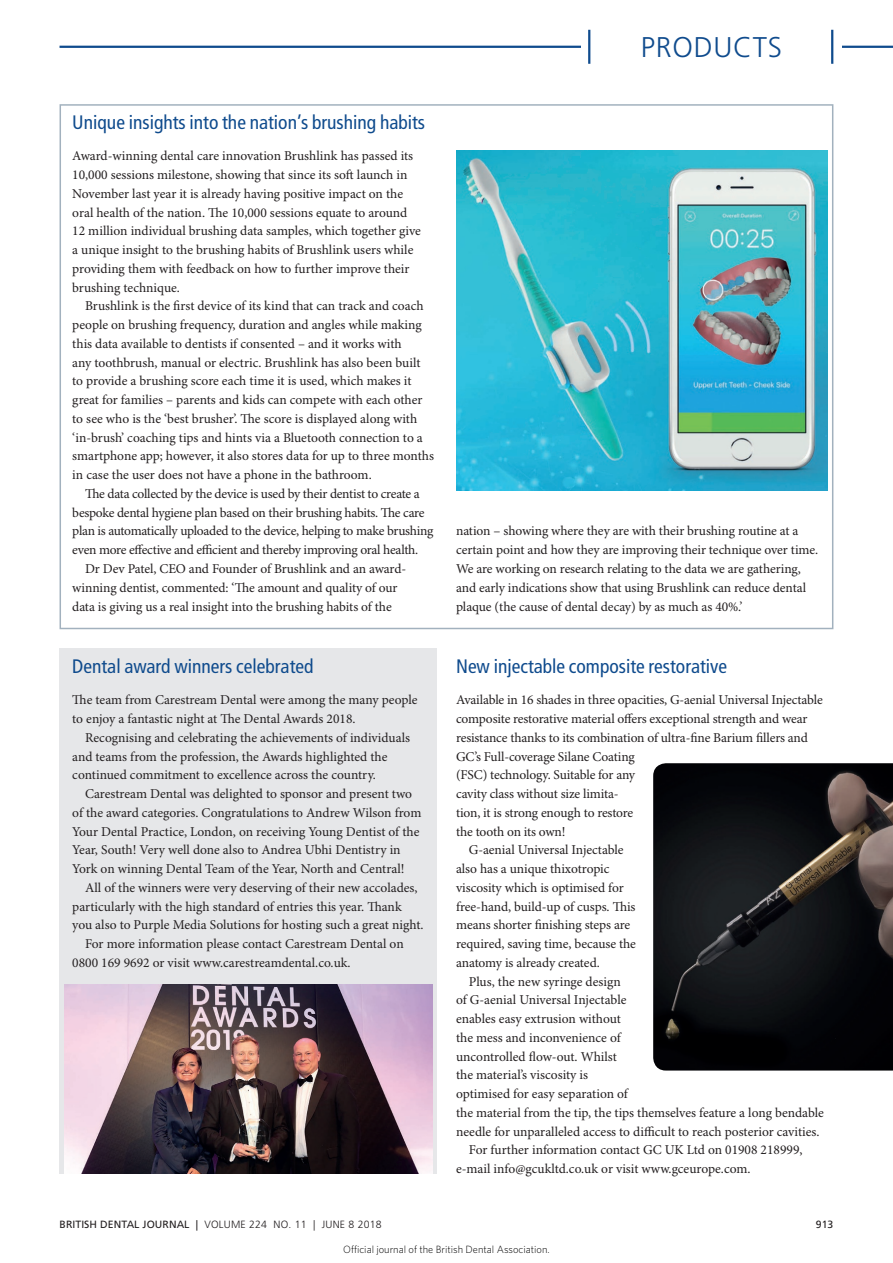
<style>
.page{position:relative;width:893px;height:1263px;background:#fff}
.page>*{position:absolute;margin:0;border:0;box-sizing:border-box;transform-origin:0 0}
.t1{font:300 28.5px "Frutiger LT Std";letter-spacing:.025em;color:#0f4b8d}
.heading___6_products{font:condensed 19.5px "Frutiger LT Std";color:#0f4b8d}
.body_9pt_ragged{font:13.5px/18.8px "Minion Pro";letter-spacing:-.005em;color:#231f20}
.body_9pt_ragged_1st{font:13.5px/18.8px "Minion Pro";letter-spacing:-.005em;color:#231f20}
.t2{font:300 10.5px "Frutiger LT Std";letter-spacing:.02em;color:#231f20}
.t3{font:300 10.5px "Whitney";color:#000}
.t4{font:10.5px "Frutiger LT Std";color:#231f20}
.s1{font-weight:400}
</style>
<div class="page">
<div style="left:60px;top:648px;width:377px;height:525px;background:#e6e7e9"></div>
<img style="left:456px;top:150px;width:372px;height:340px">
<img style="left:653px;top:763px;width:240px;height:307px">
<img style="left:64px;top:985px;width:368px;height:188px">
<hr style="left:60px;top:46px;width:833px;height:2px;background:#0f4b8d">
<div style="left:581px;top:30px;width:261px;height:34px;background:#fff"></div>
<hr style="left:831px;top:30px;width:2px;height:34px;background:#0f4b8d">
<hr style="left:588px;top:30px;width:2px;height:34px;background:#0f4b8d">
<h1 class="t1" style="left:641px;top:31px;width:143px">PRODUCTS</h1>
<p class="heading___6_products" style="left:72px;top:111px;width:354px">Unique insights into the nation’s brushing habits</p>
<p class="body_9pt_ragged_1st" style="left:72px;top:147px;width:350px">Award-winning dental care innovation Brushlink has passed its 10,000 sessions milestone, showing that since its soft launch in November last year it is already having positive impact on the oral health of the nation. The 10,000 sessions equate to around 12 million individual brushing data samples, which together give a unique insight to the brushing habits of Brushlink users while providing them with feedback on how to further improve their brushing technique.</p>
<p class="body_9pt_ragged" style="left:72px;top:297px;width:363px;text-indent:13px">Brushlink is the first device of its kind that can track and coach people on brushing frequency, duration and angles while making this data available to dentists if consented – and it works with<br>any toothbrush, manual or electric. Brushlink has also been built to provide a brushing score each time it is used, which makes it great for families – parents and kids can compete with each other to see who is the ‘best brusher’. The score is displayed along with ‘in-brush’ coaching tips and hints via a Bluetooth connection to a smartphone app; however, it also stores data for up to three months in case the user does not have a phone in the bathroom.</p>
<p class="body_9pt_ragged" style="left:72px;top:485px;width:363px;text-indent:13px">The data collected by the device is used by their dentist to create a bespoke dental hygiene plan based on their brushing habits. The care plan is automatically uploaded to the device, helping to make brushing even more effective and efficient and thereby improving oral health.</p>
<p class="body_9pt_ragged" style="left:72px;top:560px;width:335px;text-indent:13px">Dr Dev Patel, CEO and Founder of Brushlink and an award&shy;winning dentist, commented: ‘The amount and quality of our data is giving us a real insight into the brushing habits of the</p>
<p class="heading___6_products" style="left:72px;top:655px;width:243px">Dental award winners celebrated</p>
<p class="body_9pt_ragged_1st" style="left:72px;top:691px;width:347px">The team from Carestream Dental were among the many people to enjoy a fantastic night at The Dental Awards 2018.</p>
<p class="body_9pt_ragged" style="left:72px;top:729px;width:339px;text-indent:13px">Recognising and celebrating the achievements of individuals and teams from the profession, the Awards highlighted the continued commitment to excellence across the country.</p>
<p class="body_9pt_ragged" style="left:72px;top:785px;width:351px;text-indent:13px">Carestream Dental was delighted to sponsor and present two of the award categories. Congratulations to Andrew Wilson from Your Dental Practice, London, on receiving Young Dentist of the Year, South! Very well done also to Andrea Ubhi Dentistry in York on winning Dental Team of the Year, North and Central!</p>
<p class="body_9pt_ragged" style="left:72px;top:879px;width:353px;text-indent:13px">All of the winners were very deserving of their new accolades, particularly with the high standard of entries this year. Thank you also to Purple Media Solutions for hosting such a great night.</p>
<p class="body_9pt_ragged" style="left:72px;top:935px;width:333px;text-indent:13px">For more information please contact Carestream Dental on<br>0800 169 9692 or visit www.carestreamdental.co.uk.</p>
<p class="body_9pt_ragged" style="left:456px;top:522px;width:364px">nation – showing where they are with their brushing routine at a certain point and how they are improving their technique over time.<br>We are working on research relating to the data we are gathering, and early indications show that using Brushlink can reduce dental plaque (the cause of dental decay) by as much as 40%.’</p>
<p class="heading___6_products" style="left:456px;top:655px;width:273px">New injectable composite restorative</p>
<p class="body_9pt_ragged_1st" style="left:456px;top:691px;width:368px">Available in 16 shades in three opacities, G-aenial Universal Injectable composite restorative material offers exceptional strength and wear resistance thanks to its combination of ultra-fine Barium fillers and GC’s Full-coverage Silane Coating<br>(FSC) technology. Suitable for any<br>cavity class without size limita-<br>tion, it is strong enough to restore<br>the tooth on its own!</p>
<p class="body_9pt_ragged" style="left:456px;top:841px;width:181px;text-indent:13px">G-aenial Universal Injectable also has a unique thixotropic viscosity which is optimised for free-hand, build-up of cusps. This means shorter finishing steps are required, saving time, because the anatomy is already created.</p>
<p class="body_9pt_ragged" style="left:456px;top:972px;width:369px;text-indent:13px">Plus, the new syringe design<br>of G-aenial Universal Injectable<br>enables easy extrusion without<br>the mess and inconvenience of<br>uncontrolled flow-out. Whilst<br>the material’s viscosity is<br>optimised for easy separation of<br>the material from the tip, the tips themselves feature a long bendable needle for unparalleled access to difficult to reach posterior cavities.</p>
<p class="body_9pt_ragged" style="left:456px;top:1141px;width:348px;text-indent:13px">For further information contact GC UK Ltd on 01908 218999, e-mail info@gcukltd.co.uk or visit www.gceurope.com.</p>
<p class="t2" style="left:60px;top:1219px;width:324px"><span class="s1">BRITISH DENTAL JOURNAL |</span> VOLUME 224 NO. 11 | JUNE 8 2018</p>
<p class="t4" style="left:816px;top:1218px;width:19px">913</p>
<p class="t3" style="left:343px;top:1243px;width:208px">Official journal of the British Dental Association.</p>
</div>
